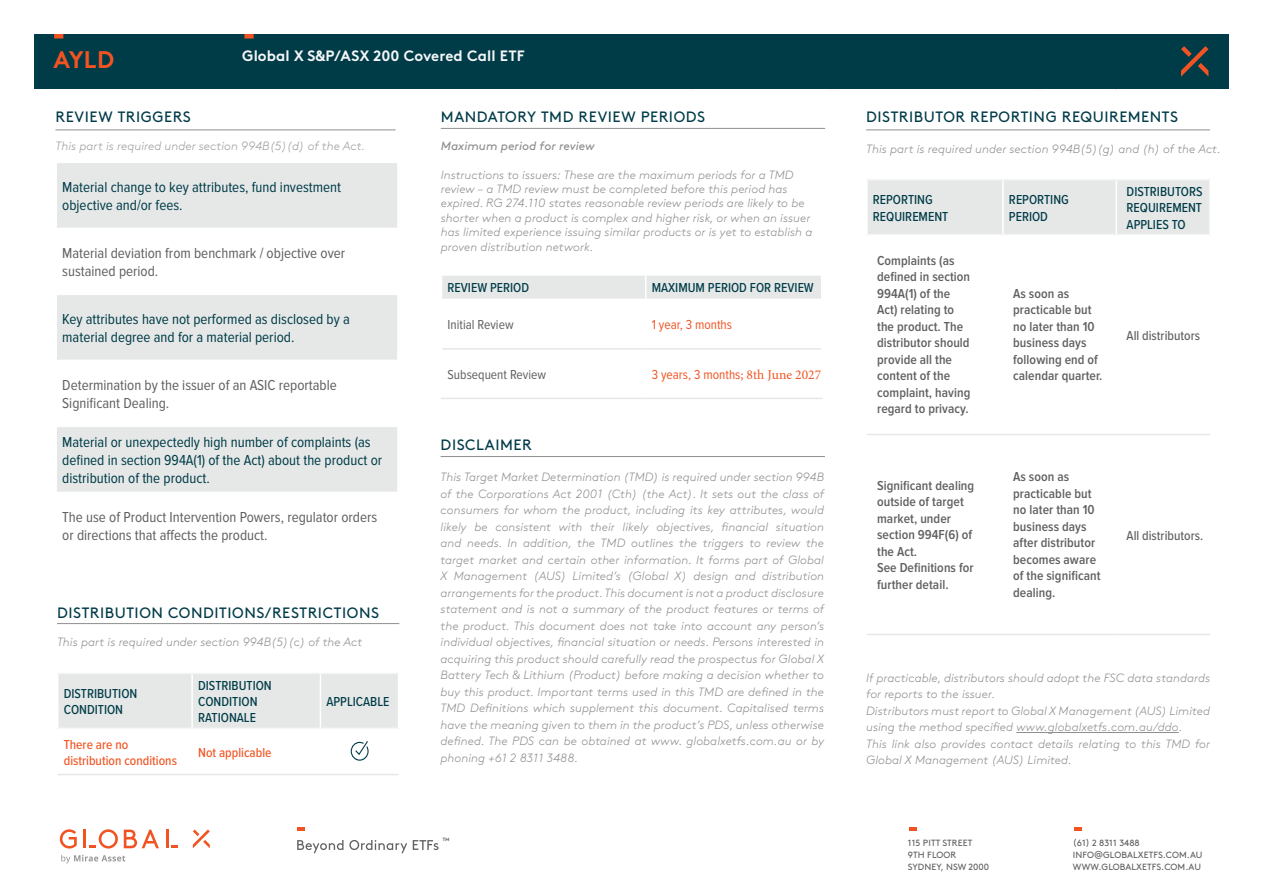
<style>
.page{position:relative;width:1263px;height:893px;background:#fff}
.page>*{position:absolute;margin:0;border:0;box-sizing:border-box;transform-origin:0 0}
.t1{font:700 24px "Brown";color:#f15422}
.t2{font:15px/18px "Proxima Nova Cond";color:#003b48}
.t3{font:15px/18px "Proxima Nova Cond";color:#606060}
.t4{font:15px "Brown";letter-spacing:.035em;color:#003b48}
.t5{font:700 15px "Brown";letter-spacing:.005em;color:#f5f7f7}
.t6{font:600 13.5px/16.5px "Proxima Nova Cond";letter-spacing:.005em;color:#606060}
.t7{font:500 13.5px/16.2px "Proxima Nova Cond";color:#003b48}
.t8{font:500 13.5px/16.2px "Proxima Nova Cond";color:#f15422}
.t9{font:13.5px "Proxima Nova Cond";color:#f15422}
.t10{font:500 13.5px "Proxima Nova Cond";color:#606060}
.t11{font:13.5px "Proxima Nova Cond";color:#606060}
.t12{font:italic 300 12px/16.5px "Brown";letter-spacing:.005em;color:#8e8e8f}
.t13{font:italic 300 12px "Brown";letter-spacing:.005em;color:#9d9c9c}
.t14{font:italic 12px "Brown";color:#8e8e8f}
.t15{font:9px/12px "Brown";letter-spacing:.01em;color:#606060}
.s1{font-family:"Minion Pro"}
</style>
<div class="page">
<div style="left:34px;top:34px;width:1195px;height:55px;background:#003b48"></div>
<svg style="left:1181px;top:46px;width:28px;height:31px"></svg>
<div style="left:244px;top:34px;width:10px;height:5px;background:#f15422"></div>
<div style="left:54px;top:34px;width:9px;height:5px;background:#f15422"></div>
<svg style="left:297px;top:840px;width:46px;height:13px"></svg>
<svg style="left:349px;top:840px;width:58px;height:13px"></svg>
<svg style="left:413px;top:840px;width:26px;height:10px"></svg>
<svg style="left:297px;top:827px;width:8px;height:3px"></svg>
<svg style="left:1074px;top:827px;width:7px;height:3px"></svg>
<svg style="left:909px;top:827px;width:7px;height:3px"></svg>
<svg style="left:124px;top:830px;width:35px;height:18px"></svg>
<svg style="left:193px;top:829px;width:17px;height:19px"></svg>
<hr style="left:166px;top:830px;width:3px;height:18px;background:#f15422">
<svg style="left:171px;top:846px;width:7px;height:2px"></svg>
<svg style="left:60px;top:829px;width:17px;height:19px"></svg>
<svg style="left:84px;top:829px;width:34px;height:19px"></svg>
<svg style="left:61px;top:855px;width:64px;height:8px"></svg>
<hr style="left:56px;top:130px;width:340px;height:1px;background:#8e8e8f">
<hr style="left:441px;top:128px;width:384px;height:1px;background:#8e8e8f">
<hr style="left:441px;top:456px;width:384px;height:1px;background:#8e8e8f">
<hr style="left:866px;top:130px;width:344px;height:1px;background:#8e8e8f">
<hr style="left:57px;top:623px;width:342px;height:1px;background:#8e8e8f">
<hr style="left:57px;top:672px;width:135px;height:2px;background:#f5f7f7">
<hr style="left:192px;top:672px;width:128px;height:2px;background:#f5f7f7">
<hr style="left:320px;top:672px;width:79px;height:2px;background:#f5f7f7">
<hr style="left:57px;top:728px;width:135px;height:1px;background:#f5f7f7">
<hr style="left:58px;top:774px;width:134px;height:1px;background:#e5e8e7">
<hr style="left:192px;top:774px;width:128px;height:1px;background:#e5e8e7">
<hr style="left:320px;top:774px;width:79px;height:1px;background:#e5e8e7">
<div style="left:868px;top:180px;width:341px;height:54px;background:#e5e8e7"></div>
<hr style="left:866px;top:179px;width:137px;height:1px;background:#f5f7f7">
<hr style="left:1003px;top:179px;width:113px;height:1px;background:#f5f7f7">
<hr style="left:1116px;top:179px;width:95px;height:1px;background:#f5f7f7">
<hr style="left:866px;top:234px;width:137px;height:1px;background:#f5f7f7">
<hr style="left:1003px;top:234px;width:113px;height:1px;background:#f5f7f7">
<hr style="left:1116px;top:234px;width:95px;height:1px;background:#f5f7f7">
<hr style="left:867px;top:434px;width:136px;height:1px;background:#e5e8e7">
<hr style="left:1003px;top:434px;width:113px;height:1px;background:#e5e8e7">
<hr style="left:1116px;top:434px;width:94px;height:1px;background:#e5e8e7">
<hr style="left:867px;top:634px;width:136px;height:1px;background:#e5e8e7">
<hr style="left:1003px;top:634px;width:113px;height:1px;background:#e5e8e7">
<hr style="left:1116px;top:634px;width:94px;height:1px;background:#e5e8e7">
<hr style="left:1002px;top:180px;width:2px;height:54px;background:#fff">
<hr style="left:1115px;top:180px;width:2px;height:54px;background:#fff">
<svg style="left:58px;top:674px;width:340px;height:87px"></svg>
<div style="left:57px;top:163px;width:340px;height:65px;background:#e5e8e7"></div>
<svg style="left:57px;top:295px;width:340px;height:197px;fill:#e5e8e7"></svg>
<hr style="left:56px;top:360px;width:343px;height:1px;background:#fff">
<hr style="left:56px;top:426px;width:343px;height:1px;background:#fff">
<div style="left:442px;top:276px;width:379px;height:23px;background:#e5e8e7"></div>
<hr style="left:442px;top:348px;width:204px;height:2px;background:#e5e8e7">
<hr style="left:646px;top:348px;width:175px;height:2px;background:#e5e8e7">
<hr style="left:441px;top:398px;width:205px;height:1px;background:#e5e8e7">
<hr style="left:646px;top:398px;width:176px;height:1px;background:#e5e8e7">
<hr style="left:1016px;top:732px;width:163px;height:1px;background:#8e8e8f">
<h1 class="t1" style="left:54px;top:40px;width:62px">AYLD</h1>
<p class="t5" style="left:242px;top:44px;width:284px">Global X S&amp;P/ASX 200 Covered Call ETF</p>
<p class="t4" style="left:56px;top:105px;width:137px">REVIEW TRIGGERS</p>
<p class="t4" style="left:441px;top:105px;width:266px">MANDATORY TMD REVIEW PERIODS</p>
<p class="t13" style="left:56px;top:137px;width:311px">This part is required under section 994B(5)(d) of the Act.</p>
<p class="t14" style="left:441px;top:136px;width:155px">Maximum period for review</p>
<p class="t12" style="left:441px;top:166px;width:373px;line-height:14.4px">Instructions to issuers: These are the maximum periods for a TMD review – a TMD review must be completed before this period has expired. RG 274.110 states reasonable review periods are likely to be shorter when a product is complex and higher risk, or when an issuer has limited experience issuing similar products or is yet to establish a proven distribution network.</p>
<p class="t2" style="left:62px;top:179px;width:280px">Material change to key attributes, fund investment objective and/or fees.</p>
<p class="t3" style="left:62px;top:245px;width:284px">Material deviation from benchmark / objective over sustained period.</p>
<p class="t2" style="left:62px;top:311px;width:289px">Key attributes have not performed as disclosed by a material degree and for a material period.</p>
<p class="t3" style="left:62px;top:377px;width:276px">Determination by the issuer of an ASIC reportable<br>Significant Dealing.</p>
<p class="t2" style="left:62px;top:434px;width:321px">Material or unexpectedly high number of complaints (as defined in section 994A(1) of the Act) about the product or distribution of the product.</p>
<p class="t3" style="left:62px;top:509px;width:317px">The use of Product Intervention Powers, regulator orders or directions that affects the product.</p>
<p class="t7" style="left:448px;top:279px;width:83px">REVIEW PERIOD</p>
<p class="t7" style="left:652px;top:279px;width:164px">MAXIMUM PERIOD FOR REVIEW</p>
<p class="t11" style="left:448px;top:317px;width:68px">Initial Review</p>
<p class="t9" style="left:652px;top:317px;width:82px">1 year, 3 months</p>
<p class="t11" style="left:448px;top:367px;width:100px">Subsequent Review</p>
<p class="t9" style="left:652px;top:367px;width:171px">3 years, 3 months<span class="s1">; 8th June 2027</span></p>
<p class="t4" style="left:441px;top:433px;width:92px">DISCLAIMER</p>
<p class="t12" style="left:441px;top:468px;width:385px;text-align:justify">This Target Market Determination (TMD) is required under section 994B of the Corporations Act 2001 (Cth) (the Act). It sets out the class of consumers for whom the product, including its key attributes, would likely be consistent with their likely objectives, financial situation and needs. In addition, the TMD outlines the triggers to review the target market and certain other information. It forms part of Global X Management (AUS) Limited’s (Global X) design and distribution arrangements for the product. This document is not a product disclosure statement and is not a summary of the product features or terms of the product. This document does not take into account any person’s individual objectives, financial situation or needs. Persons interested in acquiring this product should carefully read the prospectus for Global X Battery Tech &amp; Lithium (Product) before making a decision whether to buy this product. Important terms used in this TMD are defined in the TMD Definitions which supplement this document. Capitalised terms have the meaning given to them in the product’s PDS, unless otherwise defined. The PDS can be obtained at www. globalxetfs.com.au or by phoning +61 2 8311 3488.</p>
<p class="t4" style="left:57px;top:601px;width:324px">DISTRIBUTION CONDITIONS/RESTRICTIONS</p>
<p class="t12" style="left:57px;top:633px;width:307px">This part is required under section 994B(5)(c) of the Act</p>
<p class="t7" style="left:64px;top:685px;width:75px">DISTRIBUTION<br>CONDITION</p>
<p class="t7" style="left:198px;top:677px;width:75px">DISTRIBUTION<br>CONDITION<br>RATIONALE</p>
<p class="t7" style="left:326px;top:693px;width:64px">APPLICABLE</p>
<p class="t8" style="left:64px;top:736px;width:115px">There are no distribution conditions</p>
<p class="t8" style="left:198px;top:744px;width:75px">Not applicable</p>
<p class="t15" style="left:442px;top:834px;width:9px">™</p>
<p class="t4" style="left:866px;top:105px;width:313px">DISTRIBUTOR REPORTING REQUIREMENTS</p>
<p class="t12" style="left:866px;top:139px;width:356px">This part is required under section 994B(5)(g) and (h) of the Act.</p>
<p class="t7" style="left:873px;top:191px;width:77px">REPORTING<br>REQUIREMENT</p>
<p class="t7" style="left:1009px;top:191px;width:61px">REPORTING<br>PERIOD</p>
<p class="t7" style="left:1126px;top:183px;width:77px;text-align:justify">DISTRIBUTORS REQUIREMENT APPLIES TO</p>
<p class="t6" style="left:877px;top:253px;width:95px">Complaints (as defined in section<br>994A(1) of the<br>Act) relating to the product. The distributor should provide all the content of the complaint, having regard to privacy.</p>
<p class="t6" style="left:1013px;top:286px;width:91px">As soon as practicable but no later than 10 business days following end of calendar quarter.</p>
<p class="t10" style="left:1126px;top:325px;width:75px">All distributors</p>
<p class="t6" style="left:877px;top:477px;width:99px">Significant dealing outside of target market, under section 994F(6) of the Act.<br>See Definitions for further detail.</p>
<p class="t6" style="left:1013px;top:469px;width:89px">As soon as practicable but no later than 10 business days after distributor becomes aware of the significant dealing.</p>
<p class="t10" style="left:1126px;top:525px;width:78px">All distributors.</p>
<p class="t12" style="left:866px;top:668px;width:345px">If practicable, distributors should adopt the FSC data standards for reports to the issuer.<br>Distributors must report to Global X Management (AUS) Limited using the method specified www.globalxetfs.com.au/ddo.<br>This link also provides contact details relating to this TMD for Global X Management (AUS) Limited.</p>
<p class="t15" style="left:908px;top:836px;width:83px">115 PITT STREET<br>9TH FLOOR<br>SYDNEY, NSW 2000</p>
<p class="t15" style="left:1073px;top:836px;width:131px">(61) 2 8311 3488<br>INFO@GLOBALXETFS.COM.AU<br>WWW.GLOBALXETFS.COM.AU</p>
</div>
